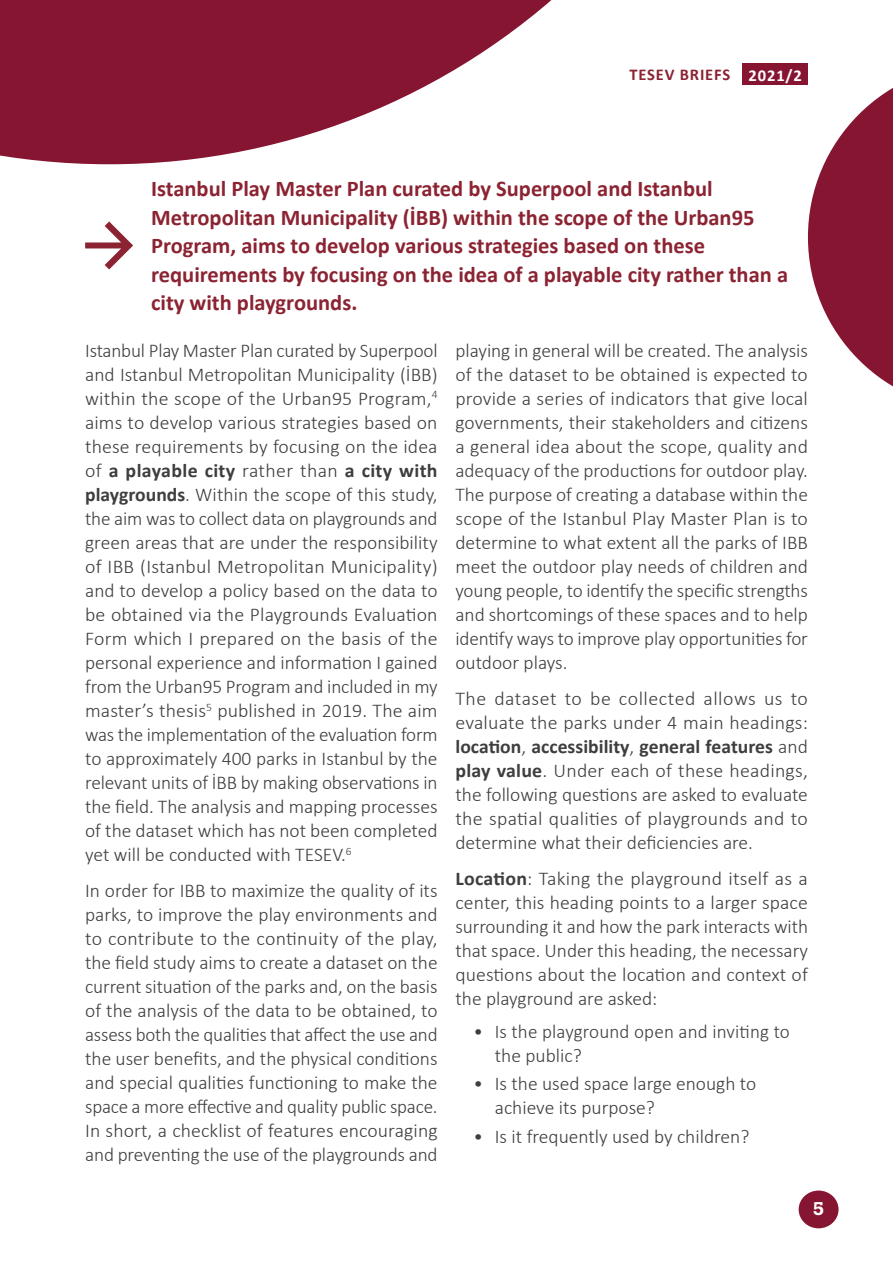
<style>
.page{position:relative;width:893px;height:1263px;background:#fff}
.page>*{position:absolute;margin:0;border:0;box-sizing:border-box;transform-origin:0 0}
.Paragraf_Stili_1{font:700 22.5px/28.5px "Calibri";color:#8b2332}
._2020_FES_Normal_TR{font:300 19.5px/24px "Calibri";color:#3e3e3f;text-align:justify}
.Paragraf_Stili_1-2{font:600 18px "Produkt";color:#fff}
.t1{font:700 16.65px "Calibri";color:#fff}
.t2{font:700 16.5px "Calibri";letter-spacing:.05em;color:#8b2332}
.s1{font-weight:700}
</style>
<div class="page">
<div style="left:799px;top:1190px;width:39px;height:38px;background:#861531;border-radius:50%"></div>
<svg style="left:0;top:0;width:786px;height:164px;fill:#861531"></svg>
<svg style="left:85px;top:221px;width:48px;height:48px"></svg>
<svg style="left:808px;top:88px;width:85px;height:299px"></svg>
<div style="left:743px;top:64px;width:65px;height:21px;background:#861531"></div>
<p class="t2" style="left:630px;top:63px;width:102px">TESEV BRIEFS</p>
<p class="t1" style="left:749px;top:63px;width:55px">2021/2</p>
<p class="Paragraf_Stili_1" style="left:151px;top:174px;width:638px">Istanbul Play Master Plan curated by Superpool and Istanbul Metropolitan Municipality (İBB) within the scope of the Urban95<br>Program, aims to develop various strategies based on these requirements by focusing on the idea of a playable city rather than a city with playgrounds.</p>
<p class="_2020_FES_Normal_TR" style="left:85px;top:338px;width:354px">Istanbul Play Master Plan curated by Superpool and Istanbul Metropolitan Municipality (İBB) within the scope of the Urban95 Program,<sup>4 </sup>aims to develop various strategies based on these requirements by focusing on the idea of <span class="s1">a playable city</span> rather than <span class="s1">a city with playgrounds</span>. Within the scope of this study, the aim was to collect data on playgrounds and green areas that are under the responsibility of IBB (Istanbul Metropolitan Municipality) and to develop a policy based on the data to be obtained via the Playgrounds Evaluation Form which I prepared on the basis of the personal experience and information I gained from the Urban95 Program and included in my master’s thesis<sup>5</sup> published in 2019. The aim was the implementation of the evaluation form to approximately 400 parks in Istanbul by the relevant units of İBB by making observations in the field. The analysis and mapping processes of the dataset which has not been completed yet will be conducted with TESEV.<sup>6</sup></p>
<p class="_2020_FES_Normal_TR" style="left:85px;top:878px;width:354px">In order for IBB to maximize the quality of its parks, to improve the play environments and to contribute to the continuity of the play, the field study aims to create a dataset on the current situation of the parks and, on the basis of the analysis of the data to be obtained, to assess both the qualities that affect the use and the user benefits, and the physical conditions and special qualities functioning to make the space a more effective and quality public space.<br>In short, a checklist of features encouraging and preventing the use of the playgrounds and</p>
<p class="_2020_FES_Normal_TR" style="left:455px;top:338px;width:354px">playing in general will be created. The analysis of the dataset to be obtained is expected to provide a series of indicators that give local governments, their stakeholders and citizens a general idea about the scope, quality and adequacy of the productions for outdoor play.<br>The purpose of creating a database within the scope of the Istanbul Play Master Plan is to determine to what extent all the parks of IBB meet the outdoor play needs of children and young people, to identify the specific strengths and shortcomings of these spaces and to help identify ways to improve play opportunities for outdoor plays.</p>
<p class="_2020_FES_Normal_TR" style="left:455px;top:686px;width:354px">The dataset to be collected allows us to evaluate the parks under 4 main headings: <span class="s1">location</span>, <span class="s1">accessibility</span>, <span class="s1">general features</span> and <span class="s1">play value</span>. Under each of these headings, the following questions are asked to evaluate the spatial qualities of playgrounds and to determine what their deficiencies are.</p>
<p class="_2020_FES_Normal_TR" style="left:455px;top:866px;width:354px"><span class="s1">Location</span>: Taking the playground itself as a center, this heading points to a larger space surrounding it and how the park interacts with that space. Under this heading, the necessary questions about the location and context of the playground are asked:</p>
<p class="_2020_FES_Normal_TR" style="left:495px;top:1019px;width:297px;text-indent:-21px">• Is the playground open and inviting to the public?</p>
<p class="_2020_FES_Normal_TR" style="left:495px;top:1072px;width:263px;text-indent:-21px">• Is the used space large enough to achieve its purpose?</p>
<p class="_2020_FES_Normal_TR" style="left:474px;top:1124px;width:277px">• Is it frequently used by children?</p>
<p class="Paragraf_Stili_1-2" style="left:813px;top:1196px;width:12px">5</p>
</div>
